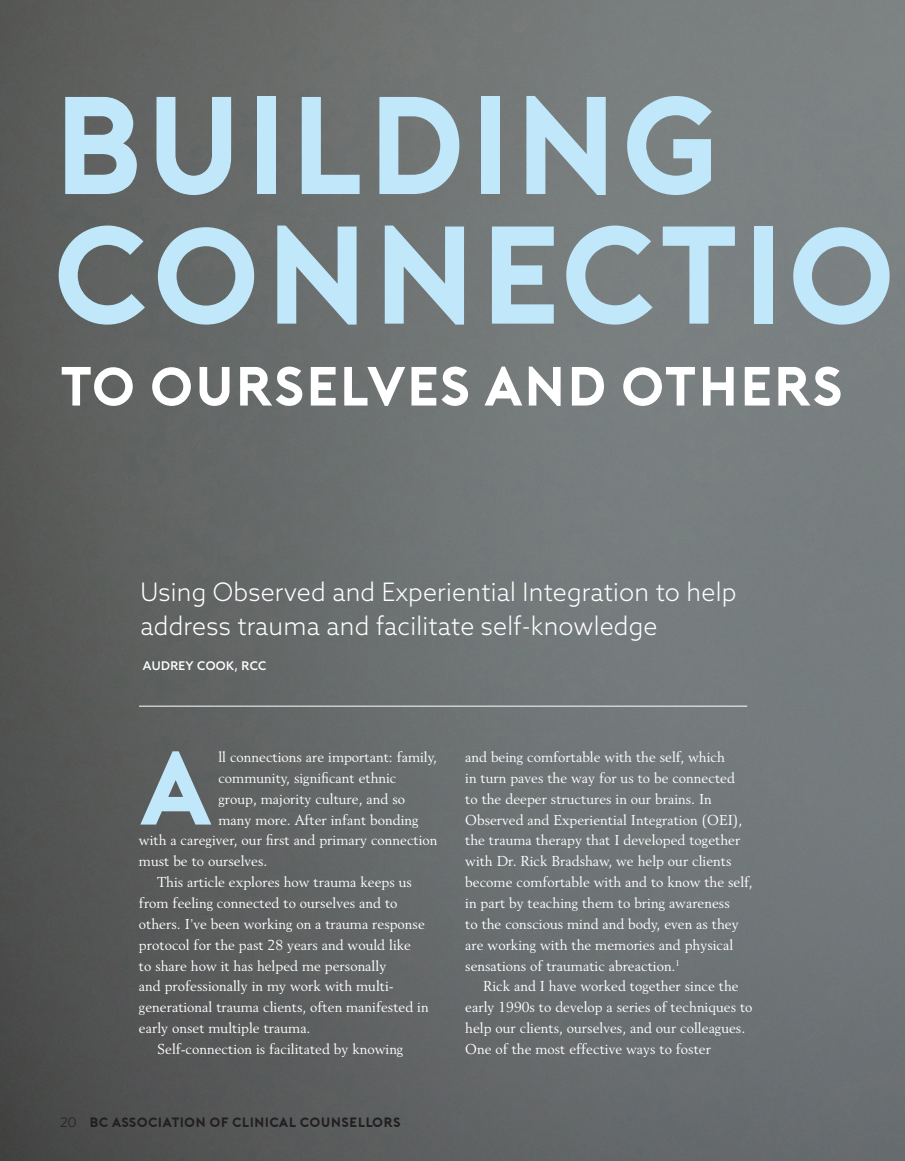
<style>
.page{position:relative;width:905px;height:1161px;background:#fff}
.page>*{position:absolute;margin:0;border:0;box-sizing:border-box;transform-origin:0 0}
.Header_Feature{font:138.75px/129.6px "Porter Bold DEMO";letter-spacing:-.01em;color:#c1e8fa}
.Body_Copy_Revival{font:103.65px "Porter Bold DEMO";color:#c1e8fa}
.Header_Feature-2{font:55.05px "Porter Bold DEMO";letter-spacing:-.01em;color:#fff}
.Deck{font:300 25.5px/34.5px "Azo Sans";letter-spacing:.01em;color:#fff}
.Body_Copy_Revival-2{font:14.25px/20.9px "Revival 565 BT";color:#fff}
.t1{font:13.5px "Porter Bold DEMO";color:#231f20}
.Byline{font:500 12px "Azo Sans";letter-spacing:.03em;color:#fff}
.s1{font-family:"Poynter Text Sans";font-weight:300}
</style>
<div class="page">
<img style="left:0;top:0;width:904px;height:1161px">
<hr style="left:139px;top:706px;width:608px;height:1px;background:#fff">
<p class="Header_Feature" style="left:52px;top:75px;width:850px">BUILDING<br>CONNECTIO</p>
<p class="Header_Feature-2" style="left:59px;top:357px;width:786px">TO OURSELVES AND OTHERS</p>
<p class="Deck" style="left:140px;top:574px;width:597px">Using Observed and Experiential Integration to help address trauma and facilitate self-knowledge</p>
<p class="Byline" style="left:143px;top:657px;width:125px">AUDREY COOK, RCC</p>
<p class="Body_Copy_Revival" style="left:139px;top:734px;width:77px">A</p>
<p class="Body_Copy_Revival-2" style="left:218px;top:746px;width:220px">ll connections are important: family,</p>
<p class="Body_Copy_Revival-2" style="left:218px;top:767px;width:180px">community, significant ethnic</p>
<p class="Body_Copy_Revival-2" style="left:218px;top:788px;width:188px">group, majority culture, and so</p>
<p class="Body_Copy_Revival-2" style="left:218px;top:809px;width:202px">many more. After infant bonding</p>
<p class="Body_Copy_Revival-2" style="left:139px;top:830px;width:300px">with a caregiver, our first and primary connection</p>
<p class="Body_Copy_Revival-2" style="left:139px;top:851px;width:130px">must be to ourselves.</p>
<p class="Body_Copy_Revival-2" style="left:139px;top:872px;width:291px;text-indent:18px">This article explores how trauma keeps us from feeling connected to ourselves and to others. I’ve been working on a trauma response protocol for the past 28 years and would like<br>to share how it has helped me personally<br>and professionally in my work with multi&shy;generational trauma clients, often manifested in early onset multiple trauma.</p>
<p class="Body_Copy_Revival-2" style="left:157px;top:1038px;width:248px">Self-connection is facilitated by knowing</p>
<p class="t1" style="left:60px;top:1115px;width:342px"><span class="s1">20</span> BC ASSOCIATION OF CLINICAL COUNSELLORS</p>
<p class="Body_Copy_Revival-2" style="left:465px;top:746px;width:289px">and being comfortable with the self, which<br>in turn paves the way for us to be connected<br>to the deeper structures in our brains. In Observed and Experiential Integration (OEI), the trauma therapy that I developed together with Dr. Rick Bradshaw, we help our clients become comfortable with and to know the self, in part by teaching them to bring awareness<br>to the conscious mind and body, even as they are working with the memories and physical sensations of traumatic abreaction.<sup>1</sup></p>
<p class="Body_Copy_Revival-2" style="left:465px;top:976px;width:289px;text-indent:18px">Rick and I have worked together since the early 1990s to develop a series of techniques to help our clients, ourselves, and our colleagues.<br>One of the most effective ways to foster</p>
</div>
